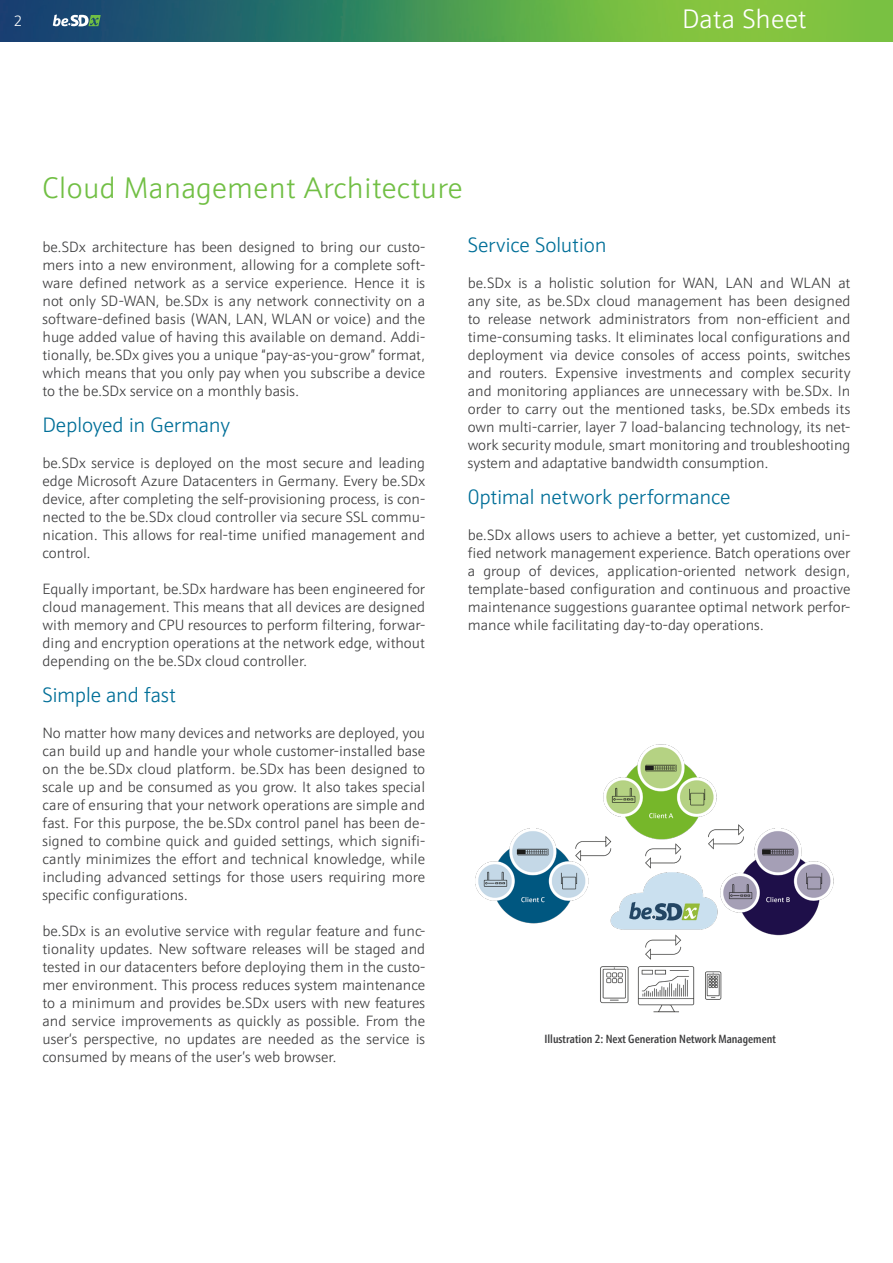
<style>
.page{position:relative;width:893px;height:1263px;background:#fff}
.page>*{position:absolute;margin:0;border:0;box-sizing:border-box;transform-origin:0 0}
.t1{font:300 30px "Kronos Sans Pro";letter-spacing:.01em;color:#71bf44}
.t2{font:300 27px "Kronos Sans Pro";color:#fff}
.t3{font:300 21px "Kronos Sans Pro";letter-spacing:-.015em;color:#016f98}
.t4{font:300 15px/18px "Kronos Sans Pro";color:#3e3e3f;text-align:justify}
.Funkbandtext{font:300 15px "Kronos Sans Pro";color:#fff}
.Bullets{font:500 12px "Kronos Sans Pro Comp";color:#3e3e3f}
</style>
<div class="page">
<img style="left:0;top:0;width:580px;height:42px">
<div style="left:580px;top:0;width:313px;height:49px;background:linear-gradient(to right,#7cbf41,#82c440)"></div>
<div style="left:0;top:42px;width:893px;height:15px;background:#fff"></div>
<svg style="left:53px;top:15px;width:48px;height:11px"></svg>
<img style="left:475px;top:744px;width:359px;height:269px">
<p class="Funkbandtext" style="left:14px;top:11px;width:10px">2</p>
<p class="t2" style="left:682px;top:2px;width:126px">Data Sheet</p>
<p class="t1" style="left:43px;top:169px;width:422px">Cloud Management Architecture</p>
<p class="t4" style="left:43px;top:238px;width:384px">be.SDx architecture has been designed to bring our custo&shy;mers into a new environment, allowing for a complete soft&shy;ware defined network as a service experience. Hence it is not only SD-WAN, be.SDx is any network connectivity on a software-defined basis (WAN, LAN, WLAN or voice) and the huge added value of having this available on demand. Addi&shy;tionally, be.SDx gives you a unique “pay-as-you-grow” format, which means that you only pay when you subscribe a device to the be.SDx service on a monthly basis.</p>
<p class="t3" style="left:43px;top:412px;width:189px">Deployed in Germany</p>
<p class="t4" style="left:43px;top:454px;width:384px">be.SDx service is deployed on the most secure and leading edge Microsoft Azure Datacenters in Germany. Every be.SDx device, after completing the self-provisioning process, is con&shy;nected to the be.SDx cloud controller via secure SSL commu&shy;nication. This allows for real-time unified management and control.</p>
<p class="t4" style="left:43px;top:580px;width:384px">Equally important, be.SDx hardware has been engineered for cloud management. This means that all devices are designed with memory and CPU resources to perform filtering, forwar&shy;ding and encryption operations at the network edge, without depending on the be.SDx cloud controller.</p>
<p class="t3" style="left:43px;top:682px;width:135px">Simple and fast</p>
<p class="t4" style="left:43px;top:724px;width:384px">No matter how many devices and networks are deployed, you can build up and handle your whole customer-installed base on the be.SDx cloud platform. be.SDx has been designed to scale up and be consumed as you grow. It also takes special care of ensuring that your network operations are simple and fast. For this purpose, the be.SDx control panel has been de&shy;signed to combine quick and guided settings, which signifi&shy;cantly minimizes the effort and technical knowledge, while including advanced settings for those users requiring more specific configurations.</p>
<p class="t4" style="left:43px;top:922px;width:384px">be.SDx is an evolutive service with regular feature and func&shy;tionality updates. New software releases will be staged and tested in our datacenters before deploying them in the custo&shy;mer environment. This process reduces system maintenance to a minimum and provides be.SDx users with new features and service improvements as quickly as possible. From the user‘s perspective, no updates are needed as the service is consumed by means of the user’s web browser.</p>
<p class="t3" style="left:468px;top:232px;width:140px">Service Solution</p>
<p class="t4" style="left:468px;top:274px;width:384px">be.SDx is a holistic solution for WAN, LAN and WLAN at any site, as be.SDx cloud management has been designed to release network administrators from non-efficient and time-consuming tasks. It eliminates local configurations and deployment via device consoles of access points, switches and routers. Expensive investments and complex security and monitoring appliances are unnecessary with be.SDx. In order to carry out the mentioned tasks, be.SDx embeds its own multi-carrier, layer 7 load-balancing technology, its net&shy;work security module, smart monitoring and troubleshooting system and adaptative bandwidth consumption.</p>
<p class="t3" style="left:468px;top:484px;width:264px">0ptimal network performance</p>
<p class="t4" style="left:468px;top:526px;width:384px">be.SDx allows users to achieve a better, yet customized, uni&shy;fied network management experience. Batch operations over a group of devices, application-oriented network design, template-based configuration and continuous and proactive maintenance suggestions guarantee optimal network perfor&shy;mance while facilitating day-to-day operations.</p>
<p class="Bullets" style="left:544px;top:1031px;width:233px">Illustration 2: Next Generation Network Management</p>
</div>
